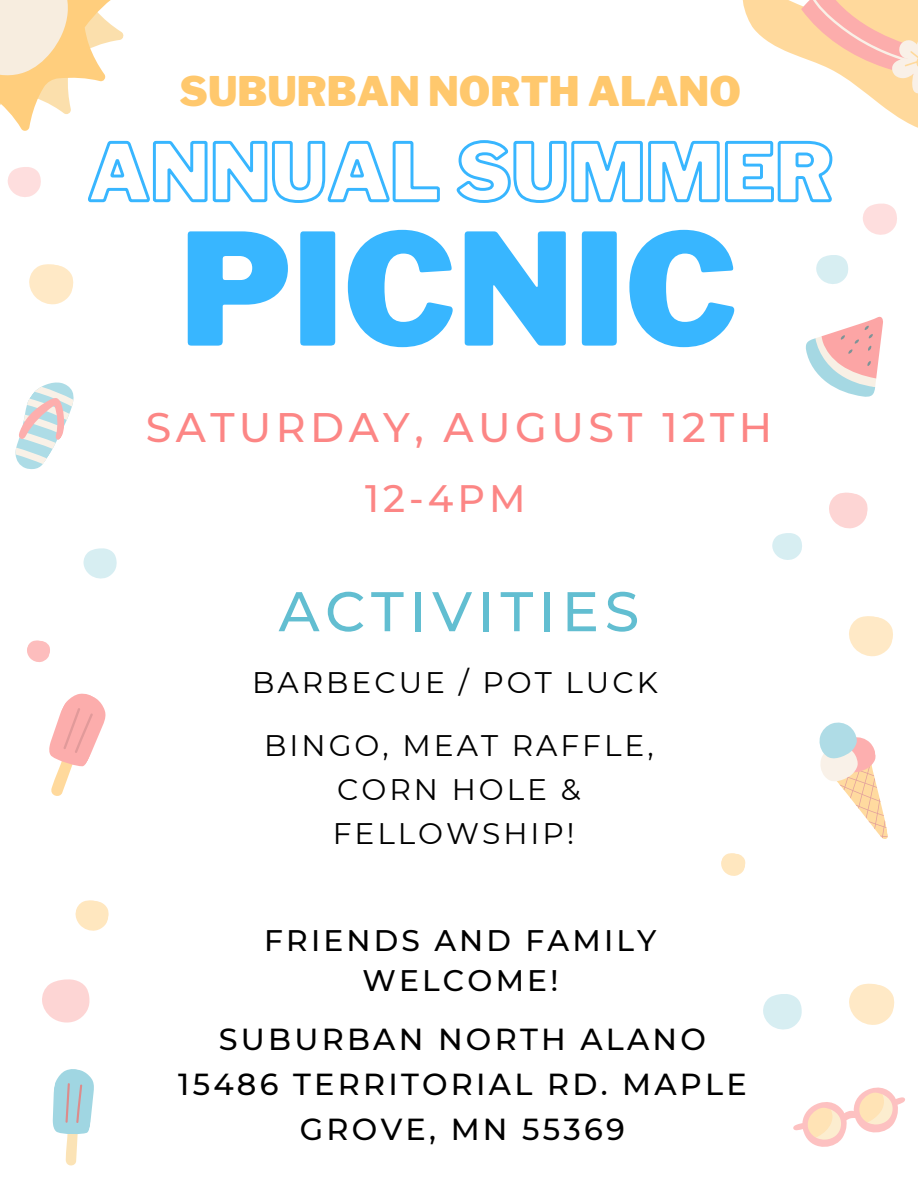
<style>
.page{position:relative;width:918px;height:1188px;background:#fff}
.page>*{position:absolute;margin:0;border:0;box-sizing:border-box;transform-origin:0 0}
.t1{font:900 153.9px "Libre Franklin";color:#38b6ff}
.t2{font:500 55.8px "Montserrat";letter-spacing:.1em;color:#62bed1}
.t3{font:500 41.25px "Montserrat";letter-spacing:.105em;color:#fc8685}
.t4{font:900 40.5px "Libre Franklin";color:#ffc86d}
.t5{font:500 38.25px "Montserrat";color:#fc8685}
.t6{font:500 30.3px/45px "Montserrat";letter-spacing:.105em;color:#000;text-align:center}
.t7{font:29.7px/43.8px "Montserrat";letter-spacing:.1em;color:#000;text-align:center}
.t8{font:500 29.7px/40.5px "Montserrat";letter-spacing:.105em;color:#000;text-align:center}
</style>
<div class="page">
<svg style="left:819px;top:722px;width:69px;height:117px"></svg>
<svg style="left:42px;top:979px;width:48px;height:44px"></svg>
<svg style="left:8px;top:167px;width:33px;height:30px"></svg>
<svg style="left:816px;top:255px;width:32px;height:29px"></svg>
<svg style="left:772px;top:533px;width:30px;height:27px"></svg>
<svg style="left:83px;top:548px;width:34px;height:31px"></svg>
<svg style="left:75px;top:900px;width:34px;height:31px"></svg>
<svg style="left:29px;top:264px;width:45px;height:41px"></svg>
<svg style="left:849px;top:983px;width:46px;height:42px"></svg>
<svg style="left:849px;top:616px;width:44px;height:41px"></svg>
<svg style="left:829px;top:492px;width:39px;height:37px"></svg>
<svg style="left:0;top:0;width:124px;height:131px"></svg>
<svg style="left:15px;top:382px;width:59px;height:87px"></svg>
<svg style="left:88px;top:140px;width:745px;height:63px"></svg>
<svg style="left:27px;top:640px;width:23px;height:22px"></svg>
<svg style="left:805px;top:316px;width:78px;height:81px"></svg>
<svg style="left:49px;top:693px;width:57px;height:103px"></svg>
<svg style="left:742px;top:0;width:176px;height:128px"></svg>
<svg style="left:793px;top:1087px;width:112px;height:60px"></svg>
<svg style="left:52px;top:1069px;width:42px;height:97px"></svg>
<svg style="left:763px;top:994px;width:39px;height:36px"></svg>
<svg style="left:863px;top:203px;width:34px;height:32px"></svg>
<svg style="left:721px;top:853px;width:25px;height:23px"></svg>
<p class="t4" style="left:180px;top:67px;width:563px">SUBURBAN NORTH ALANO</p>
<p class="t1" style="left:180px;top:197px;width:560px">PICNIC</p>
<p class="t3" style="left:146px;top:402px;width:628px">SATURDAY, AUGUST 12TH</p>
<p class="t5" style="left:365px;top:475px;width:162px">12-4PM</p>
<p class="t2" style="left:279px;top:577px;width:362px">ACTIVITIES</p>
<p class="t7" style="left:252px;top:660px;width:407px">BARBECUE / POT LUCK</p>
<p class="t7" style="left:264px;top:724px;width:391px">BINGO, MEAT RAFFLE,<br>CORN HOLE &amp;<br>FELLOWSHIP!</p>
<p class="t8" style="left:264px;top:920px;width:394px">FRIENDS AND FAMILY<br>WELCOME!</p>
<p class="t6" style="left:219px;top:1017px;width:489px">SUBURBAN NORTH ALANO</p>
<p class="t6" style="left:178px;top:1062px;width:570px">15486 TERRITORIAL RD. MAPLE<br>GROVE, MN 55369</p>
</div>
